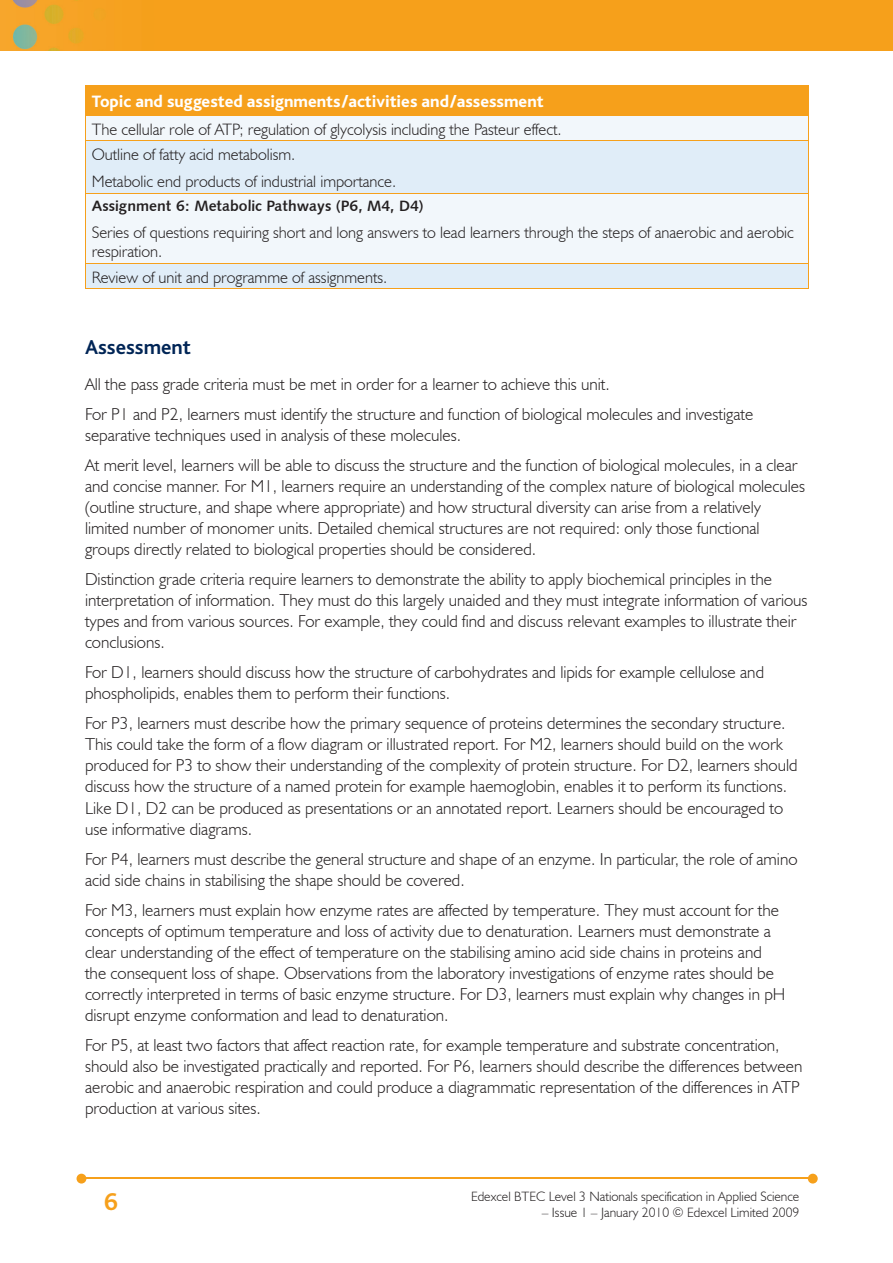
<style>
.page{position:relative;width:893px;height:1263px;background:#fff}
.page>*{position:absolute;margin:0;border:0;box-sizing:border-box;transform-origin:0 0}
.t1{font:700 25.5px "Bliss";color:#f6a01b}
.t2{font:700 21px "Bliss";color:#002556}
.t3{font:300 17.25px/21px "Humanist 521 BT";color:#231f20}
.t4{font:800 17.25px "Bliss";color:#fff}
.t5{font:300 16.5px/25.3px "Humanist 521 BT";color:#231f20}
.t6{font:15px "Humanist 531 BT Bold A";color:#231f20}
.t7{font:300 13.5px "Humanist 521 BT";color:#231f20}
</style>
<div class="page">
<img style="left:0;top:0;width:893px;height:51px">
<hr style="left:82px;top:1178px;width:728px;height:1px;background:#f6a01b">
<svg style="left:808px;top:1174px;width:10px;height:9px"></svg>
<svg style="left:77px;top:1174px;width:9px;height:9px"></svg>
<div style="left:85px;top:85px;width:723px;height:31px;background:#f6a01b"></div>
<div style="left:86px;top:116px;width:722px;height:25px;background:#f2f7fb"></div>
<svg style="left:86px;top:142px;width:722px;height:146px;fill:#e0edf8"></svg>
<hr style="left:85px;top:85px;width:724px;height:1px;background:#f6a01b">
<svg style="left:85px;top:116px;width:1px;height:25px"></svg>
<svg style="left:808px;top:86px;width:1px;height:55px"></svg>
<hr style="left:85px;top:141px;width:1px;height:52px;background:#f6a01b">
<hr style="left:808px;top:141px;width:1px;height:52px;background:#f6a01b">
<hr style="left:85px;top:141px;width:724px;height:1px;background:#f6a01b">
<hr style="left:85px;top:194px;width:1px;height:69px;background:#f6a01b">
<hr style="left:808px;top:194px;width:1px;height:69px;background:#f6a01b">
<hr style="left:85px;top:193px;width:724px;height:1px;background:#f6a01b">
<hr style="left:85px;top:288px;width:724px;height:1px;background:#f6a01b">
<svg style="left:85px;top:264px;width:1px;height:24px"></svg>
<svg style="left:808px;top:264px;width:1px;height:24px"></svg>
<hr style="left:85px;top:263px;width:724px;height:1px;background:#f6a01b">
<p class="t4" style="left:92px;top:93px;width:453px">Topic and suggested assignments/activities and/assessment</p>
<p class="t5" style="left:92px;top:116px;width:471px">The cellular role of ATP; regulation of glycolysis including the Pasteur effect.<br>Outline of fatty acid metabolism.</p>
<p class="t5" style="left:92px;top:168px;width:306px">Metabolic end products of industrial importance.</p>
<p class="t6" style="left:92px;top:197px;width:334px">Assignment 6: Metabolic Pathways (P6, M4, D4)</p>
<p class="t5" style="left:92px;top:223px;width:704px;line-height:18.8px">Series of questions requiring short and long answers to lead learners through the steps of anaerobic and aerobic respiration.</p>
<p class="t5" style="left:92px;top:264px;width:297px">Review of unit and programme of assignments.</p>
<p class="t2" style="left:85px;top:337px;width:108px">Assessment</p>
<p class="t3" style="left:85px;top:369px;width:670px;line-height:30px">All the pass grade criteria must be met in order for a learner to achieve this unit.<br>For P1 and P2, learners must identify the structure and function of biological molecules and investigate</p>
<p class="t3" style="left:85px;top:420px;width:714px;line-height:30px">separative techniques used in analysis of these molecules.<br>At merit level, learners will be able to discuss the structure and the function of biological molecules, in a clear</p>
<p class="t3" style="left:85px;top:476px;width:722px">and concise manner. For M1, learners require an understanding of the complex nature of biological molecules (outline structure, and shape where appropriate) and how structural diversity can arise from a relatively limited number of monomer units. Detailed chemical structures are not required: only those functional groups directly related to biological properties should be considered.</p>
<p class="t3" style="left:85px;top:569px;width:724px">Distinction grade criteria require learners to demonstrate the ability to apply biochemical principles in the interpretation of information. They must do this largely unaided and they must integrate information of various types and from various sources. For example, they could find and discuss relevant examples to illustrate their conclusions.</p>
<p class="t3" style="left:85px;top:662px;width:681px">For D1, learners should discuss how the structure of carbohydrates and lipids for example cellulose and phospholipids, enables them to perform their functions.</p>
<p class="t3" style="left:85px;top:713px;width:714px">For P3, learners must describe how the primary sequence of proteins determines the secondary structure.<br>This could take the form of a flow diagram or illustrated report. For M2, learners should build on the work produced for P3 to show their understanding of the complexity of protein structure. For D2, learners should discuss how the structure of a named protein for example haemoglobin, enables it to perform its functions.<br>Like D1, D2 can be produced as presentations or an annotated report. Learners should be encouraged to use informative diagrams.</p>
<p class="t3" style="left:85px;top:848px;width:714px">For P4, learners must describe the general structure and shape of an enzyme. In particular, the role of amino acid side chains in stabilising the shape should be covered.</p>
<p class="t3" style="left:85px;top:899px;width:702px">For M3, learners must explain how enzyme rates are affected by temperature. They must account for the concepts of optimum temperature and loss of activity due to denaturation. Learners must demonstrate a clear understanding of the effect of temperature on the stabilising amino acid side chains in proteins and the consequent loss of shape. Observations from the laboratory investigations of enzyme rates should be correctly interpreted in terms of basic enzyme structure. For D3, learners must explain why changes in pH disrupt enzyme conformation and lead to denaturation.</p>
<p class="t3" style="left:85px;top:1034px;width:719px">For P5, at least two factors that affect reaction rate, for example temperature and substrate concentration, should also be investigated practically and reported. For P6, learners should describe the differences between aerobic and anaerobic respiration and could produce a diagrammatic representation of the differences in ATP production at various sites.</p>
<h1 class="t1" style="left:104px;top:1189px;width:15px">6</h1>
<p class="t7" style="left:471px;top:1188px;width:330px">Edexcel BTEC Level 3 Nationals specification in Applied Science</p>
<p class="t7" style="left:542px;top:1204px;width:259px">– Issue 1 – January 2010 © Edexcel Limited 2009</p>
</div>
